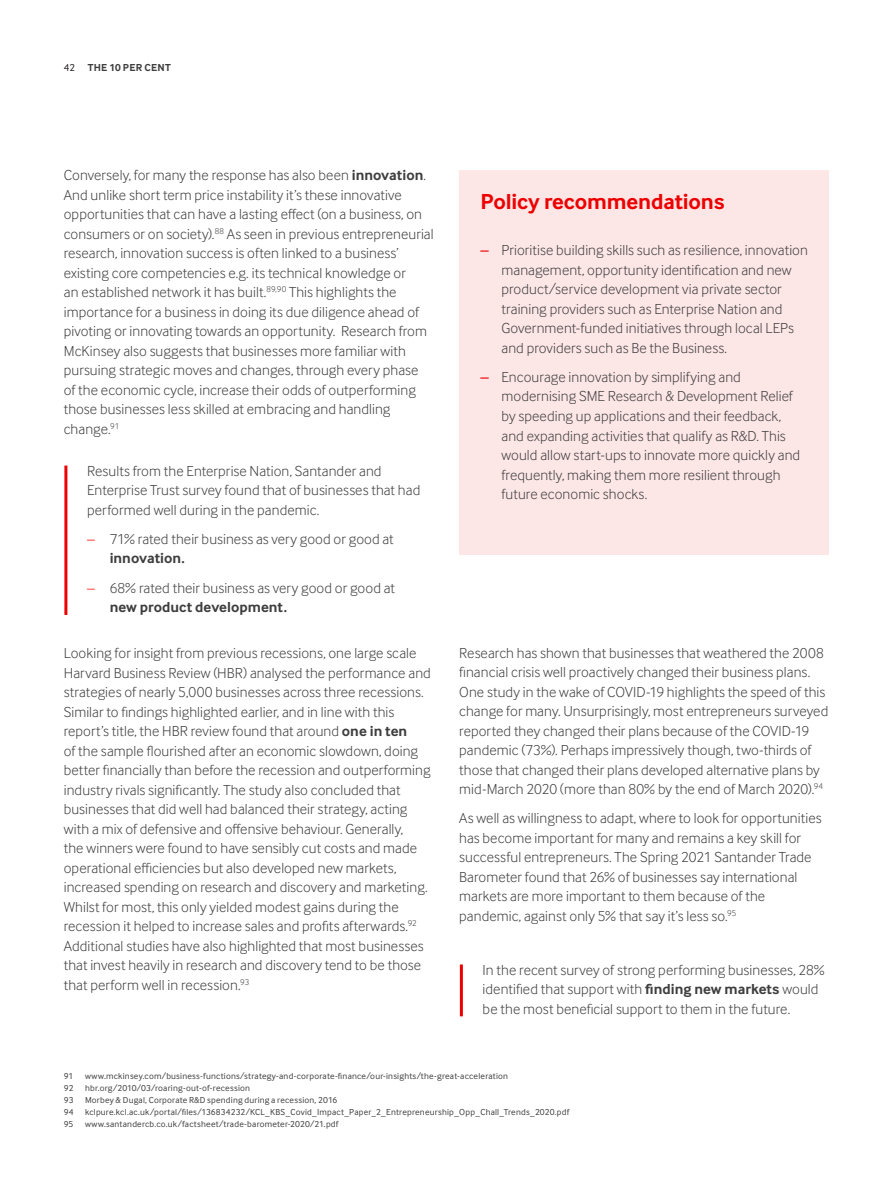
<style>
.page{position:relative;width:893px;height:1191px;background:#fff}
.page>*{position:absolute;margin:0;border:0;box-sizing:border-box;transform-origin:0 0}
.BODY_COPY{font:700 22.5px "Inter Face";letter-spacing:-.005em;color:#ec0000}
.BODY_COPY-2{font:300 15px/19.5px "Inter Face";letter-spacing:.005em;color:#3e3e3f}
.t1{font:700 10.5px "Inter Face";letter-spacing:.025em;color:#3e3e3f}
.BODY_COPY-3{font:9px "Inter Face";letter-spacing:.025em;color:#3e3e3f}
.s1{font-weight:400;color:#231f20}
.s2{font-weight:700}
.s3{color:#f00}
.s4{font-weight:400;color:#ec0000}
</style>
<div class="page">
<div style="left:459px;top:170px;width:370px;height:385px;background:#fde6e6"></div>
<hr style="left:64px;top:465px;width:3px;height:150px;background:#ec0000">
<hr style="left:460px;top:964px;width:3px;height:52px;background:#ec0000">
<p class="t1" style="left:64px;top:61px;width:109px"><span class="s1">42</span> THE 10 PER CENT</p>
<p class="BODY_COPY-2" style="left:64px;top:165px;width:371px">Conversely, for many the response has also been <span class="s2">innovation</span>.<br>And unlike short term price instability it’s these innovative opportunities that can have a lasting effect (on a business, on consumers or on society).<sup>88</sup> As seen in previous entrepreneurial research, innovation success is often linked to a business’ existing core competencies e.g. its technical knowledge or<br>an established network it has built.<sup>89,90</sup> This highlights the importance for a business in doing its due diligence ahead of pivoting or innovating towards an opportunity. Research from McKinsey also suggests that businesses more familiar with pursuing strategic moves and changes, through every phase of the economic cycle, increase their odds of outperforming those businesses less skilled at embracing and handling change.<sup>91</sup></p>
<p class="BODY_COPY-2" style="left:87px;top:460px;width:335px">Results from the Enterprise Nation, Santander and<br>Enterprise Trust survey found that of businesses that had performed well during in the pandemic.</p>
<p class="BODY_COPY-2" style="left:110px;top:529px;width:286px;text-indent:-22px"><span class="s3">–</span> 71% rated their business as very good or good at <span class="s2">innovation.</span></p>
<p class="BODY_COPY-2" style="left:110px;top:577px;width:287px;text-indent:-22px"><span class="s3">–</span> 68% rated their business as very good or good at <span class="s2">new product development.</span></p>
<p class="BODY_COPY-2" style="left:64px;top:643px;width:369px">Looking for insight from previous recessions, one large scale Harvard Business Review (HBR) analysed the performance and strategies of nearly 5,000 businesses across three recessions.<br>Similar to findings highlighted earlier, and in line with this report’s title, the HBR review found that around <span class="s2">one in ten<br></span>of the sample flourished after an economic slowdown, doing better financially than before the recession and outperforming industry rivals significantly. The study also concluded that businesses that did well had balanced their strategy, acting with a mix of defensive and offensive behaviour. Generally,<br>the winners were found to have sensibly cut costs and made operational efficiencies but also developed new markets, increased spending on research and discovery and marketing.<br>Whilst for most, this only yielded modest gains during the recession it helped to increase sales and profits afterwards.<sup>92<br></sup>Additional studies have also highlighted that most businesses that invest heavily in research and discovery tend to be those that perform well in recession.<sup>93</sup></p>
<p class="BODY_COPY" style="left:480px;top:189px;width:246px">Policy recommendations</p>
<p class="BODY_COPY-2" style="left:501px;top:240px;width:308px;text-indent:-21px"><span class="s4">–</span> Prioritise building skills such as resilience, innovation management, opportunity identification and new product/service development via private sector training providers such as Enterprise Nation and Government-funded initiatives through local LEPs and providers such as Be the Business.</p>
<p class="BODY_COPY-2" style="left:501px;top:367px;width:300px;text-indent:-21px"><span class="s4">–</span> Encourage innovation by simplifying and modernising SME Research &amp; Development Relief by speeding up applications and their feedback, and expanding activities that qualify as R&amp;D. This would allow start-ups to innovate more quickly and frequently, making them more resilient through future economic shocks.</p>
<p class="BODY_COPY-2" style="left:459px;top:642px;width:371px">Research has shown that businesses that weathered the 2008 financial crisis well proactively changed their business plans.<br>One study in the wake of COVID-19 highlights the speed of this change for many. Unsurprisingly, most entrepreneurs surveyed reported they changed their plans because of the COVID-19 pandemic (73%). Perhaps impressively though, two-thirds of those that changed their plans developed alternative plans by mid-March 2020 (more than 80% by the end of March 2020).<sup>94</sup></p>
<p class="BODY_COPY-2" style="left:459px;top:808px;width:364px">As well as willingness to adapt, where to look for opportunities has become important for many and remains a key skill for successful entrepreneurs. The Spring 2021 Santander Trade Barometer found that 26% of businesses say international markets are more important to them because of the pandemic, against only 5% that say it’s less so.<sup>95</sup></p>
<p class="BODY_COPY-2" style="left:483px;top:959px;width:344px">In the recent survey of strong performing businesses, 28% identified that support with <span class="s2">finding new markets</span> would be the most beneficial support to them in the future.</p>
<p class="BODY_COPY-3" style="left:64px;top:1071px;width:11px">91</p>
<p class="BODY_COPY-3" style="left:85px;top:1071px;width:425px">www.mckinsey.com/business-functions/strategy-and-corporate-finance/our-insights/the-great-acceleration</p>
<p class="BODY_COPY-3" style="left:64px;top:1083px;width:11px">92</p>
<p class="BODY_COPY-3" style="left:85px;top:1083px;width:166px">hbr.org/2010/03/roaring-out-of-recession</p>
<p class="BODY_COPY-3" style="left:64px;top:1095px;width:11px">93</p>
<p class="BODY_COPY-3" style="left:85px;top:1095px;width:254px">Morbey &amp; Dugal, Corporate R&amp;D spending during a recession, 2016</p>
<p class="BODY_COPY-3" style="left:64px;top:1107px;width:11px">94</p>
<p class="BODY_COPY-3" style="left:85px;top:1107px;width:486px">kclpure.kcl.ac.uk/portal/files/136834232/KCL_KBS_Covid_Impact_Paper_2_Entrepreneurship_Opp_Chall_Trends_2020.pdf</p>
<p class="BODY_COPY-3" style="left:64px;top:1119px;width:11px">95</p>
<p class="BODY_COPY-3" style="left:85px;top:1119px;width:255px">www.santandercb.co.uk/factsheet/trade-barometer-2020/21.pdf</p>
</div>
